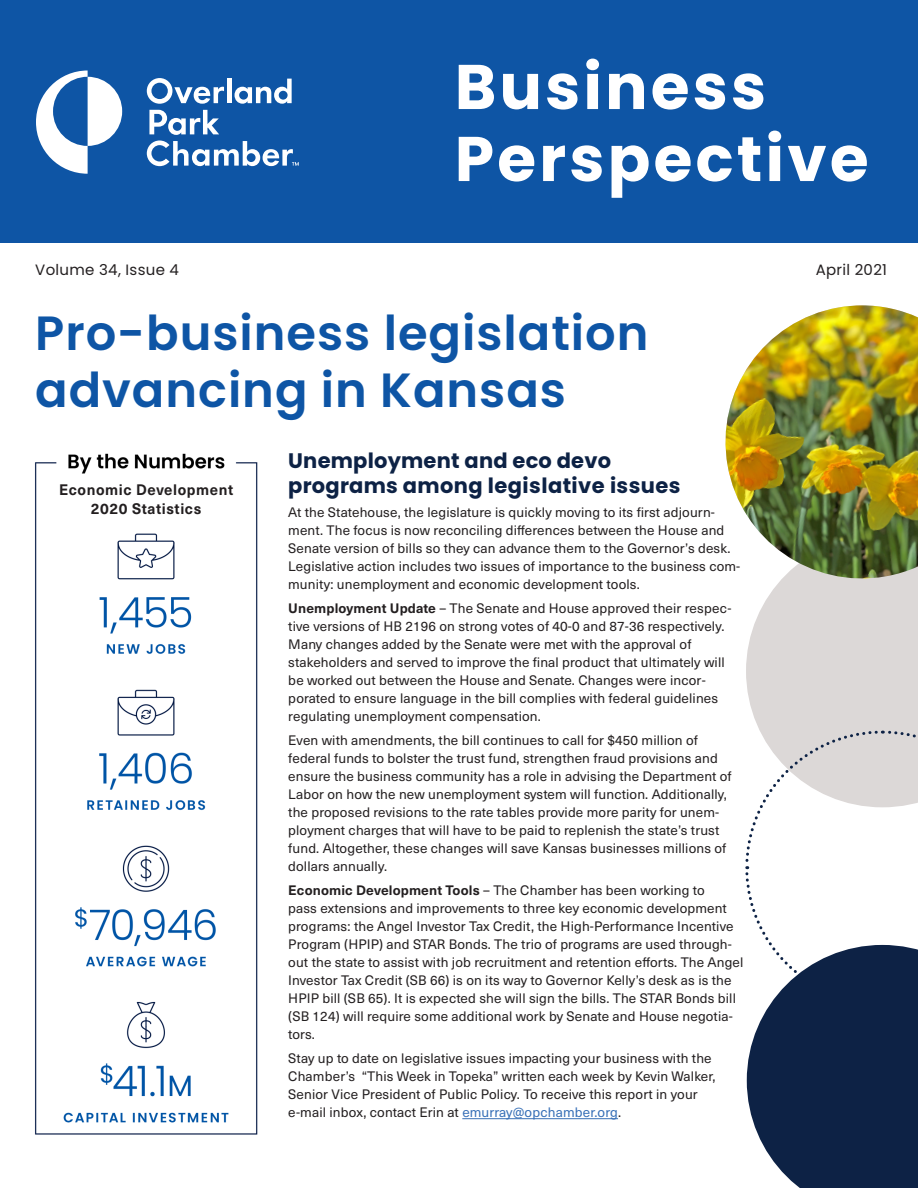
<style>
.page{position:relative;width:918px;height:1188px;background:#fff}
.page>*{position:absolute;margin:0;border:0;box-sizing:border-box;transform-origin:0 0}
.t1{font:700 63px/72px "Poppins";letter-spacing:.05em;color:#fff}
.t2{font:600 48px/57px "Poppins";letter-spacing:.02em;color:#0e55a5}
.Subhead{font:700 21px/25.2px "Poppins";letter-spacing:.01em;color:#0d2245}
.Body{font:700 15px "Neue Haas Unica W1 G";letter-spacing:.04em;color:#231f20}
.t3{font:15px "Poppins";letter-spacing:.02em;color:#231f20}
.Body-2{font:13.5px/18px "Neue Haas Unica W1 G";letter-spacing:.01em;color:#231f20}
.s1{font-weight:700}
.s2{color:#3870b7}
</style>
<div class="page">
<div style="left:0;top:0;width:918px;height:243px;background:#0e55a5"></div>
<hr style="left:227px;top:79px;width:4px;height:24px;background:#fff">
<svg style="left:147px;top:78px;width:77px;height:26px"></svg>
<svg style="left:235px;top:79px;width:57px;height:25px"></svg>
<svg style="left:36px;top:71px;width:86px;height:103px"></svg>
<svg style="left:147px;top:110px;width:152px;height:56px"></svg>
<div style="left:746px;top:589px;width:172px;height:140px;background:#dcd8d7"></div>
<svg style="left:745px;top:729px;width:173px;height:459px"></svg>
<hr style="left:462px;top:1118px;width:156px;height:1px;background:#3870b7">
<img style="left:35px;top:453px;width:223px;height:63px">
<img style="left:35px;top:516px;width:223px;height:619px">
<img style="left:50px;top:530px;width:194px;height:599px">
<div style="left:43px;top:483px;width:206px;height:47px;background:#fff"></div>
<img style="left:725px;top:305px;width:193px;height:284px">
<p class="t1" style="left:455px;top:51px;width:415px">Business<br>Perspective</p>
<p class="t3" style="left:35px;top:261px;width:145px">Volume 34, Issue 4</p>
<p class="t3" style="left:816px;top:261px;width:73px">April 2021</p>
<p class="t2" style="left:35px;top:305px;width:615px">Pro-business legislation advancing in Kansas</p>
<p class="Subhead" style="left:288px;top:448px;width:394px">Unemployment and eco devo programs among legislative issues</p>
<p class="Body-2" style="left:288px;top:503px;width:454px">At the Statehouse, the legislature is quickly moving to its first adjourn&shy;ment. The focus is now reconciling differences between the House and Senate version of bills so they can advance them to the Governor’s desk.<br>Legislative action includes two issues of importance to the business com&shy;munity: unemployment and economic development tools.</p>
<p class="Body-2" style="left:288px;top:599px;width:445px"><span class="s1">Unemployment Update</span> – The Senate and House approved their respec&shy;tive versions of HB 2196 on strong votes of 40-0 and 87-36 respectively.<br>Many changes added by the Senate were met with the approval of stakeholders and served to improve the final product that ultimately will be worked out between the House and Senate. Changes were incor&shy;porated to ensure language in the bill complies with federal guidelines regulating unemployment compensation.</p>
<p class="Body-2" style="left:288px;top:731px;width:445px">Even with amendments, the bill continues to call for $450 million of federal funds to bolster the trust fund, strengthen fraud provisions and ensure the business community has a role in advising the Department of Labor on how the new unemployment system will function. Additionally, the proposed revisions to the rate tables provide more parity for unem&shy;ployment charges that will have to be paid to replenish the state’s trust fund. Altogether, these changes will save Kansas businesses millions of dollars annually.</p>
<p class="Body-2" style="left:288px;top:881px;width:457px"><span class="s1">Economic Development Tools</span> – The Chamber has been working to<br>pass extensions and improvements to three key economic development programs: the Angel Investor Tax Credit, the High-Performance Incentive Program (HPIP) and STAR Bonds. The trio of programs are used through&shy;out the state to assist with job recruitment and retention efforts. The Angel Investor Tax Credit (SB 66) is on its way to Governor Kelly’s desk as is the HPIP bill (SB 65). It is expected she will sign the bills. The STAR Bonds bill (SB 124) will require some additional work by Senate and House negotia&shy;tors.</p>
<p class="Body-2" style="left:288px;top:1049px;width:429px">Stay up to date on legislative issues impacting your business with the Chamber’s “This Week in Topeka” written each week by Kevin Walker, Senior Vice President of Public Policy. To receive this report in your e-mail inbox, contact Erin at <span class="s2">emurray@opchamber.org</span>.</p>
<p class="Body" style="left:59px;top:478px;width:176px">Economic Development</p>
<p class="Body" style="left:91px;top:497px;width:112px">2020 Statistics</p>
</div>
